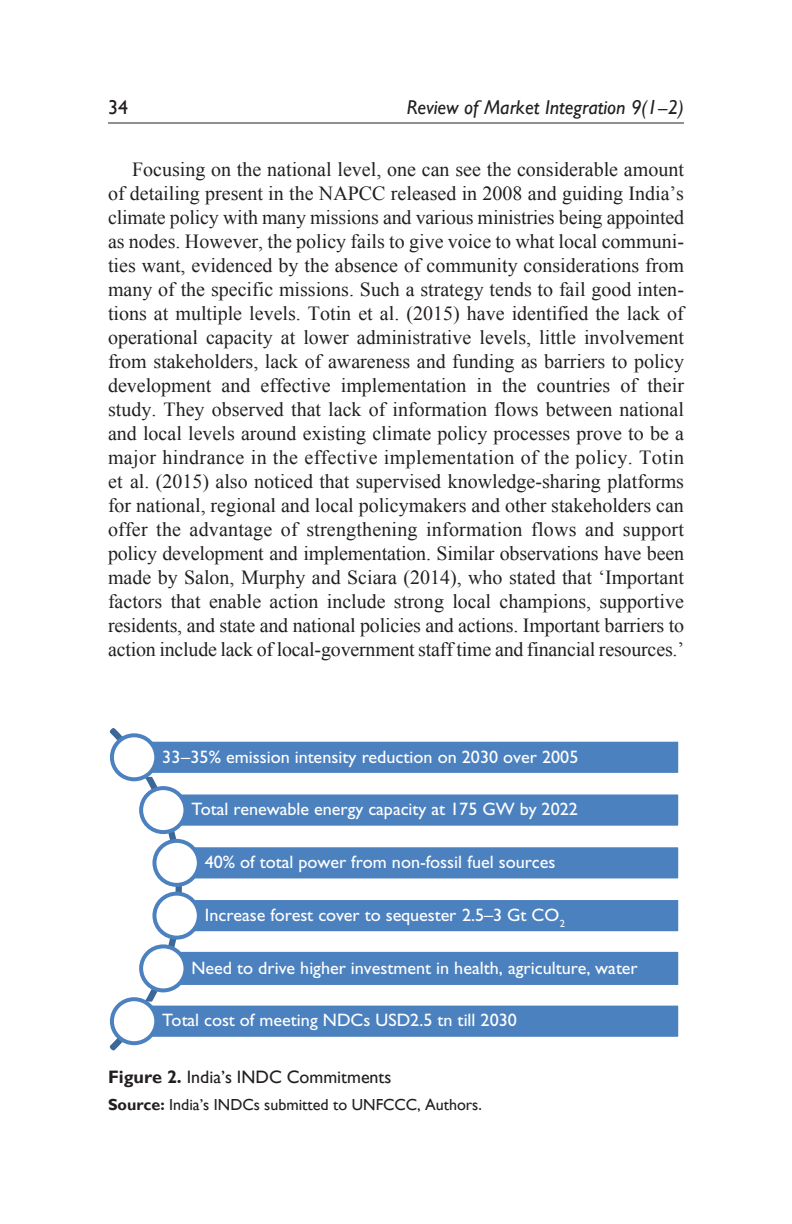
<style>
.page{position:relative;width:792px;height:1224px;background:#fff}
.page>*{position:absolute;margin:0;border:0;box-sizing:border-box;transform-origin:0 0}
.t1{font:20px/24px "Times New Roman";letter-spacing:-.01em;color:#231f20;text-align:justify}
.t2{font:italic 20px "Gill Sans";color:#231f20}
.t3{font:20px "Gill Sans";color:#231f20}
.t4{font:18px "Gill Sans";color:#fff}
.t5{font:18px "Gill Sans";color:#231f20}
.t6{font:16px "Gill Sans";color:#231f20}
.s1{font-weight:700}
</style>
<div class="page">
<hr style="left:108px;top:123px;width:576px;height:1px;background:#231f20">
<svg style="left:110px;top:728px;width:81px;height:323px"></svg>
<div style="left:134px;top:740px;width:546px;height:35px;background:#4c81bf"></div>
<div style="left:132px;top:738px;width:550px;height:39px;border:4px solid #fff"></div>
<div style="left:112px;top:735px;width:44px;height:44px;background:#fff;border-radius:50%"></div>
<div style="left:110px;top:733px;width:48px;height:48px;border:4px solid #4c81bf;border-radius:50%"></div>
<div style="left:163px;top:792px;width:517px;height:36px;background:#4c81bf"></div>
<div style="left:161px;top:790px;width:521px;height:40px;border:4px solid #fff"></div>
<div style="left:141px;top:788px;width:44px;height:44px;background:#fff;border-radius:50%"></div>
<div style="left:139px;top:786px;width:48px;height:48px;border:4px solid #4c81bf;border-radius:50%"></div>
<div style="left:177px;top:845px;width:503px;height:35px;background:#4c81bf"></div>
<div style="left:175px;top:843px;width:507px;height:39px;border:4px solid #fff"></div>
<div style="left:154px;top:841px;width:45px;height:44px;background:#fff;border-radius:50%"></div>
<div style="left:152px;top:839px;width:49px;height:48px;border:4px solid #4c81bf;border-radius:50%"></div>
<div style="left:177px;top:898px;width:503px;height:35px;background:#4c81bf"></div>
<div style="left:175px;top:896px;width:507px;height:39px;border:4px solid #fff"></div>
<div style="left:154px;top:894px;width:45px;height:44px;background:#fff;border-radius:50%"></div>
<div style="left:152px;top:892px;width:49px;height:48px;border:4px solid #4c81bf;border-radius:50%"></div>
<div style="left:163px;top:950px;width:517px;height:37px;background:#4c81bf"></div>
<div style="left:161px;top:948px;width:521px;height:41px;border:4px solid #fff"></div>
<div style="left:141px;top:946px;width:44px;height:44px;background:#fff;border-radius:50%"></div>
<div style="left:139px;top:944px;width:48px;height:48px;border:4px solid #4c81bf;border-radius:50%"></div>
<div style="left:134px;top:1004px;width:546px;height:35px;background:#4c81bf"></div>
<div style="left:132px;top:1002px;width:550px;height:39px;border:4px solid #fff"></div>
<div style="left:112px;top:999px;width:44px;height:44px;background:#fff;border-radius:50%"></div>
<div style="left:110px;top:997px;width:48px;height:48px;border:4px solid #4c81bf;border-radius:50%"></div>
<p class="t3" style="left:108px;top:96px;width:21px">34</p>
<p class="t2" style="left:407px;top:96px;width:279px">Review of Market Integration 9(1–2)</p>
<p class="t1" style="left:108px;top:157px;width:578px;text-indent:24px">Focusing on the national level, one can see the considerable amount of detailing present in the NAPCC released in 2008 and guiding India’s climate policy with many missions and various ministries being appointed as nodes. However, the policy fails to give voice to what local communi&shy;ties want, evidenced by the absence of community considerations from many of the specific missions. Such a strategy tends to fail good inten&shy;tions at multiple levels. Totin et al. (2015) have identified the lack of operational capacity at lower administrative levels, little involvement from stakeholders, lack of awareness and funding as barriers to policy development and effective implementation in the countries of their study. They observed that lack of information flows between national and local levels around existing climate policy processes prove to be a major hindrance in the effective implementation of the policy. Totin et al. (2015) also noticed that supervised knowledge-sharing platforms for national, regional and local policymakers and other stakeholders can offer the advantage of strengthening information flows and support policy development and implementation. Similar observations have been made by Salon, Murphy and Sciara (2014), who stated that ‘Important factors that enable action include strong local champions, supportive residents, and state and national policies and actions. Important barriers to action include lack of local-government staff time and financial resources.’</p>
<p class="t4" style="left:162px;top:746px;width:418px">33–35% emission intensity reduction on 2030 over 2005</p>
<p class="t4" style="left:191px;top:799px;width:388px">Total renewable energy capacity at 175 GW by 2022</p>
<p class="t4" style="left:205px;top:852px;width:352px">40% of total power from non-fossil fuel sources</p>
<p class="t4" style="left:205px;top:904px;width:362px">Increase forest cover to sequester 2.5–3 Gt CO<sub>2</sub></p>
<p class="t4" style="left:191px;top:957px;width:448px">Need to drive higher investment in health, agriculture, water</p>
<p class="t4" style="left:162px;top:1010px;width:356px">Total cost of meeting NDCs USD2.5 tn till 2030</p>
<p class="t5" style="left:108px;top:1066px;width:285px"><span class="s1">Figure 2.</span> India’s INDC Commitments</p>
<p class="t6" style="left:108px;top:1095px;width:375px"><span class="s1">Source:</span> India’s INDCs submitted to UNFCCC, Authors.</p>
</div>
